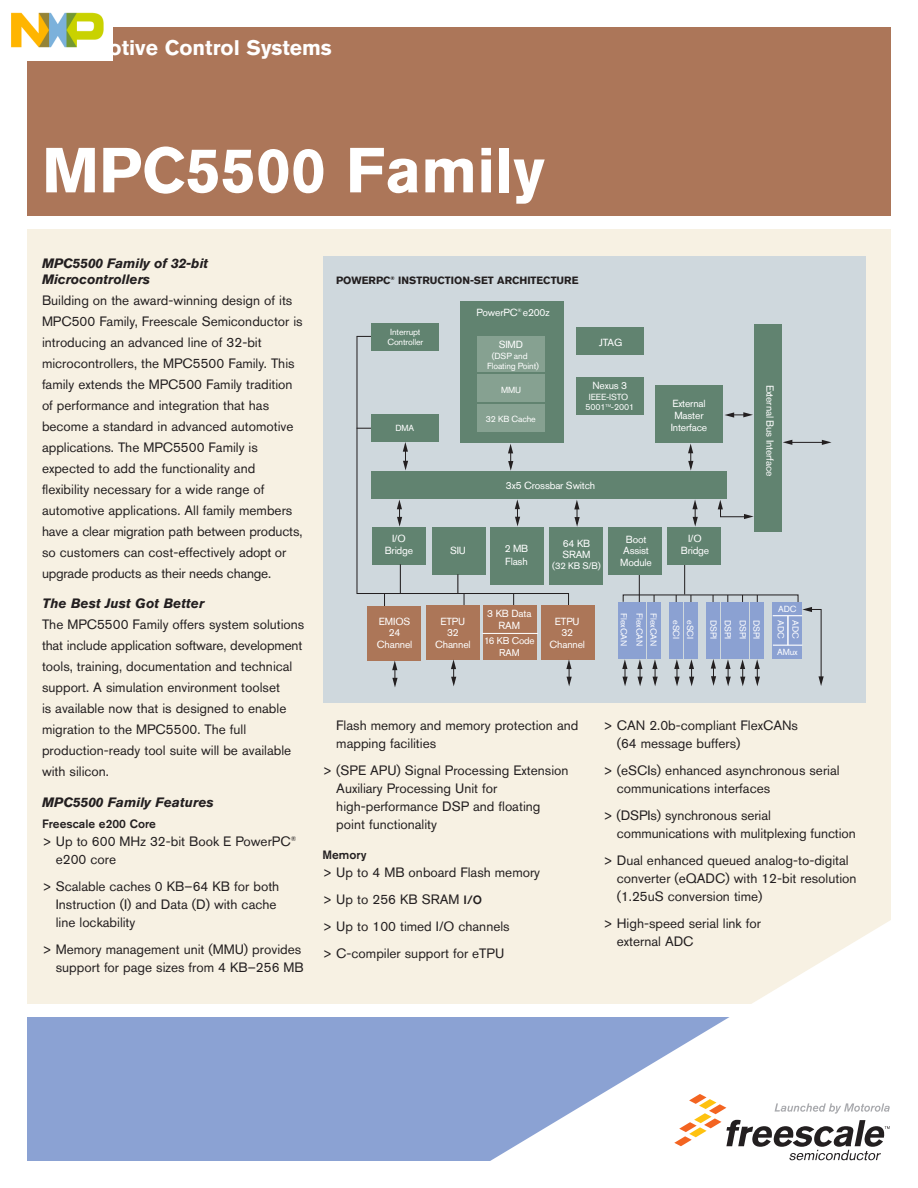
<style>
.page{position:relative;width:918px;height:1188px;background:#fff}
.page>*{position:absolute;margin:0;border:0;box-sizing:border-box;transform-origin:0 0}
.t1{font:700 63px "Akzidenz Grotesk BQ";color:#fff}
.t2{font:700 21px "Akzidenz Grotesk BQ";color:#fff}
.t3{font:13.5px/21px "Akzidenz Grotesk BQ";color:#231f20}
.t4{font:italic 700 13.5px/16.2px "Akzidenz Grotesk BQ";color:#231f20}
.t5{font:500 12px "Akzidenz Grotesk BQ";color:#231f20}
.t6{font:700 10.5px "Akzidenz Grotesk BQ";color:#231f20}
.t7{font:10.2px/11.2px "Akzidenz Grotesk BQ";letter-spacing:-.015em;color:#fff;text-align:center}
.t8{font:9.75px/11.7px "Akzidenz Grotesk BQ";letter-spacing:-.015em;color:#fff;text-align:center}
.t9{font:9.3px "Akzidenz Grotesk BQ";color:#fff}
.t10{font:8.85px/10.5px "Akzidenz Grotesk BQ";letter-spacing:-.015em;color:#fff;text-align:center}
.s1{font-weight:500;font-size:12px}
</style>
<div class="page">
<div style="left:27px;top:230px;width:864px;height:774px;background:#f7f1e3"></div>
<div style="left:27px;top:1017px;width:864px;height:144px;background:#8ba2d3"></div>
<svg style="left:490px;top:920px;width:401px;height:241px"></svg>
<svg style="left:674px;top:1094px;width:216px;height:66px"></svg>
<div style="left:27px;top:27px;width:864px;height:189px;background:#ac7659"></div>
<div style="left:323px;top:256px;width:543px;height:447px;background:#cfd8dd"></div>
<div style="left:371px;top:323px;width:68px;height:28px;background:#618370"></div>
<div style="left:460px;top:302px;width:104px;height:141px;background:#618370"></div>
<svg style="left:356px;top:335px;width:159px;height:259px"></svg>
<div style="left:576px;top:327px;width:68px;height:28px;background:#618370"></div>
<div style="left:576px;top:377px;width:68px;height:37px;background:#618370"></div>
<div style="left:371px;top:471px;width:355px;height:28px;background:#618370"></div>
<div style="left:371px;top:414px;width:68px;height:28px;background:#618370"></div>
<div style="left:490px;top:527px;width:54px;height:58px;background:#618370"></div>
<div style="left:549px;top:527px;width:54px;height:58px;background:#618370"></div>
<div style="left:477px;top:404px;width:68px;height:28px;background:#86a191"></div>
<div style="left:477px;top:374px;width:68px;height:28px;background:#86a191"></div>
<div style="left:477px;top:336px;width:68px;height:36px;background:#86a191"></div>
<div style="left:754px;top:324px;width:28px;height:208px;background:#618370"></div>
<div style="left:367px;top:606px;width:54px;height:54px;background:#ac7658"></div>
<div style="left:656px;top:385px;width:67px;height:58px;background:#618370"></div>
<div style="left:432px;top:527px;width:53px;height:47px;background:#618370"></div>
<div style="left:373px;top:527px;width:53px;height:37px;background:#618370"></div>
<div style="left:609px;top:527px;width:53px;height:47px;background:#618370"></div>
<div style="left:668px;top:527px;width:53px;height:37px;background:#618370"></div>
<hr style="left:400px;top:564px;width:1px;height:30px;background:#231f20">
<svg style="left:403px;top:442px;width:5px;height:28px"></svg>
<svg style="left:508px;top:444px;width:5px;height:27px"></svg>
<svg style="left:688px;top:444px;width:5px;height:27px"></svg>
<svg style="left:397px;top:500px;width:5px;height:27px"></svg>
<svg style="left:515px;top:499px;width:5px;height:27px"></svg>
<svg style="left:574px;top:500px;width:6px;height:27px"></svg>
<svg style="left:692px;top:500px;width:6px;height:27px"></svg>
<svg style="left:725px;top:412px;width:28px;height:6px"></svg>
<svg style="left:718px;top:500px;width:5px;height:9px"></svg>
<svg style="left:744px;top:514px;width:10px;height:5px"></svg>
<svg style="left:783px;top:440px;width:9px;height:5px"></svg>
<svg style="left:822px;top:440px;width:10px;height:5px"></svg>
<svg style="left:384px;top:574px;width:440px;height:113px"></svg>
<img style="left:11px;top:12px;width:101px;height:48px">
<h2 class="t2" style="left:42px;top:40px;width:292px">Automotive Control Systems</h2>
<h1 class="t1" style="left:42px;top:147px;width:504px">MPC5500 Family</h1>
<p class="t4" style="left:42px;top:256px;width:168px">MPC5500 Family of 32-bit<br>Microcontrollers</p>
<p class="t3" style="left:42px;top:291px;width:262px">Building on the award-winning design of its MPC500 Family, Freescale Semiconductor is introducing an advanced line of 32-bit microcontrollers, the MPC5500 Family. This family extends the MPC500 Family tradition of performance and integration that has become a standard in advanced automotive applications. The MPC5500 Family is expected to add the functionality and flexibility necessary for a wide range of automotive applications. All family members have a clear migration path between products, so customers can cost-effectively adopt or upgrade products as their needs change.</p>
<p class="t4" style="left:42px;top:597px;width:164px">The Best Just Got Better</p>
<p class="t3" style="left:42px;top:615px;width:264px">The MPC5500 Family offers system solutions that include application software, development tools, training, documentation and technical support. A simulation environment toolset<br>is available now that is designed to enable migration to the MPC5500. The full production-ready tool suite will be available with silicon.</p>
<p class="t4" style="left:42px;top:795px;width:173px">MPC5500 Family Features</p>
<p class="t5" style="left:42px;top:819px;width:116px">Freescale e200 Core</p>
<p class="t3" style="left:56px;top:833px;width:242px;line-height:18px;text-indent:-14px">&gt; Up to 600 MHz 32-bit Book E PowerPC<sup>® </sup>e200 core</p>
<p class="t3" style="left:56px;top:878px;width:225px;line-height:18px;text-indent:-14px">&gt; Scalable caches 0 KB–64 KB for both<br>Instruction (I) and Data (D) with cache line lockability</p>
<p class="t3" style="left:42px;top:941px;width:263px;line-height:18px;text-align:right">&gt; Memory management unit (MMU) provides support for page sizes from 4 KB–256 MB</p>
<p class="t6" style="left:336px;top:276px;width:244px">POWERPC<sup>®</sup> INSTRUCTION-SET ARCHITECTURE</p>
<p class="t7" style="left:477px;top:308px;width:75px">PowerPC<sup>®</sup> e200z</p>
<p class="t10" style="left:387px;top:327px;width:37px">Interrupt<br>Controller</p>
<p class="t7" style="left:599px;top:338px;width:25px">JTAG</p>
<p class="t7" style="left:593px;top:381px;width:36px">Nexus 3</p>
<p class="t10" style="left:586px;top:392px;width:50px">IEEE-ISTO<br>5001<sup>TM</sup>-2001</p>
<p class="t7" style="left:672px;top:398px;width:35px;line-height:12.3px;text-align:left">External<br>Master</p>
<p class="t10" style="left:396px;top:424px;width:20px">DMA</p>
<p class="t7" style="left:671px;top:423px;width:38px">Interface</p>
<p class="t7" style="left:499px;top:340px;width:26px">SIMD</p>
<p class="t10" style="left:487px;top:351px;width:53px;text-align:left;text-indent:5px">(DSP and<br>Floating Point)</p>
<p class="t10" style="left:501px;top:386px;width:22px">MMU</p>
<p class="t10" style="left:486px;top:415px;width:52px">32 KB Cache</p>
<p class="t7" style="left:385px;top:533px;width:30px;line-height:12.3px">I/O<br>Bridge</p>
<p class="t7" style="left:450px;top:546px;width:17px">SIU</p>
<p class="t7" style="left:506px;top:481px;width:91px">3x5 Crossbar Switch</p>
<p class="t7" style="left:505px;top:544px;width:25px;line-height:12.3px;text-align:left">2 MB<br>Flash</p>
<p class="t7" style="left:562px;top:539px;width:30px;text-align:left">64 KB<br>SRAM</p>
<p class="t9" style="left:552px;top:563px;width:50px">(32 KB S/B)</p>
<p class="t7" style="left:620px;top:535px;width:33px">Boot<br>Assist<br>Module</p>
<p class="t7" style="left:681px;top:534px;width:30px;line-height:12.1px">I/O<br>Bridge</p>
<p class="t7" style="left:775px;top:385px;width:93px;rotate:90deg">External Bus Interface</p>
<p class="t7" style="left:377px;top:617px;width:37px">EMIOS<br>24<br>Channel</p>
<p class="t7" style="left:435px;top:617px;width:37px">ETPU<br>32<br>Channel</p>
<p class="t7" style="left:487px;top:608px;width:46px;line-height:12.3px">3 KB Data<br>RAM</p>
<p class="t8" style="left:484px;top:636px;width:52px">16 KB Code<br>RAM</p>
<p class="t7" style="left:550px;top:617px;width:37px">ETPU<br>32<br>Channel</p>
<p class="t10" style="left:628px;top:613px;width:34px;rotate:90deg">FlexCAN</p>
<p class="t10" style="left:644px;top:613px;width:34px;rotate:90deg">FlexCAN</p>
<p class="t10" style="left:658px;top:613px;width:34px;rotate:90deg">FlexCAN</p>
<p class="t10" style="left:778px;top:605px;width:20px">ADC</p>
<p class="t10" style="left:681px;top:620px;width:20px;rotate:90deg">eSCI</p>
<p class="t10" style="left:695px;top:620px;width:20px;rotate:90deg">eSCI</p>
<p class="t10" style="left:718px;top:620px;width:21px;rotate:90deg">DSPI</p>
<p class="t10" style="left:732px;top:620px;width:21px;rotate:90deg">DSPI</p>
<p class="t10" style="left:747px;top:620px;width:21px;rotate:90deg">DSPI</p>
<p class="t10" style="left:761px;top:620px;width:21px;rotate:90deg">DSPI</p>
<p class="t10" style="left:785px;top:620px;width:20px;rotate:90deg">ADC</p>
<p class="t10" style="left:800px;top:620px;width:20px;rotate:90deg">ADC</p>
<p class="t10" style="left:777px;top:647px;width:22px">AMux</p>
<p class="t3" style="left:336px;top:718px;width:244px;line-height:18px">Flash memory and memory protection and mapping facilities</p>
<p class="t3" style="left:336px;top:763px;width:234px;line-height:18px;text-indent:-14px">&gt; (SPE APU) Signal Processing Extension<br>Auxiliary Processing Unit for high-performance DSP and floating point functionality</p>
<p class="t5" style="left:323px;top:851px;width:45px">Memory</p>
<p class="t3" style="left:323px;top:861px;width:219px;line-height:27px">&gt; Up to 4 MB onboard Flash memory &gt; Up to 256 KB SRAM <span class="s1">I/O<br></span>&gt; Up to 100 timed I/O channels<br>&gt; C-compiler support for eTPU</p>
<p class="t3" style="left:617px;top:718px;width:183px;line-height:18px;text-indent:-14px">&gt; CAN 2.0b-compliant FlexCANs (64 message buffers)</p>
<p class="t3" style="left:617px;top:763px;width:224px;line-height:18px;text-indent:-14px">&gt; (eSCIs) enhanced asynchronous serial communications interfaces</p>
<p class="t3" style="left:617px;top:808px;width:241px;line-height:18px;text-indent:-14px">&gt; (DSPIs) synchronous serial communications with mulitplexing function</p>
<p class="t3" style="left:617px;top:853px;width:241px;line-height:18px;text-indent:-14px">&gt; Dual enhanced queued analog-to-digital converter (eQADC) with 12-bit resolution (1.25uS conversion time)</p>
<p class="t3" style="left:617px;top:916px;width:146px;line-height:18px;text-indent:-14px">&gt; High-speed serial link for external ADC</p>
</div>
